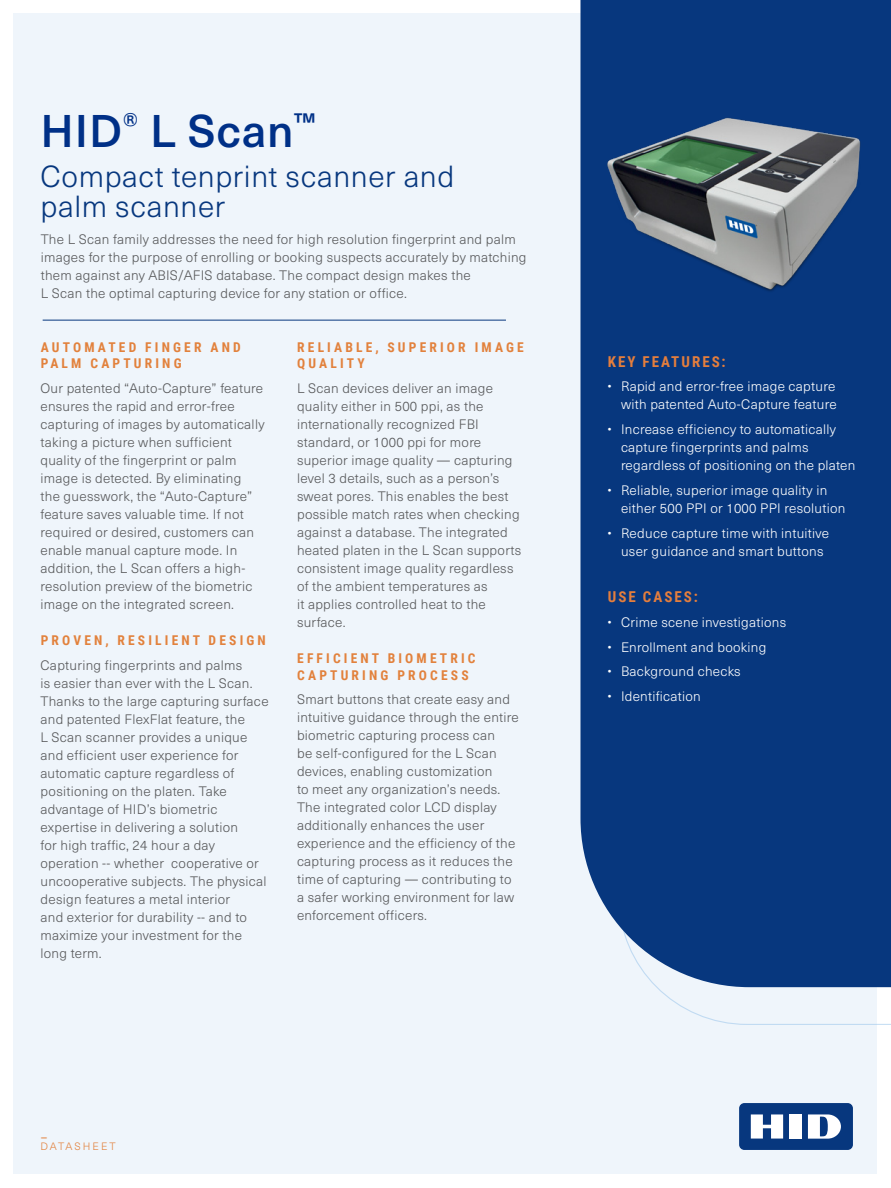
<style>
.page{position:relative;width:891px;height:1188px;background:#fff}
.page>*{position:absolute;margin:0;border:0;box-sizing:border-box;transform-origin:0 0}
.ds_1st_page_large_top_header_body{font:500 45px "Neue Haas Unica Pro";letter-spacing:.02em;color:#003087}
.ds_1st_page_section_header_body{font:300 30px/30px "Neue Haas Unica Pro";letter-spacing:.02em;color:#07377e}
.t1{font:100 25.5px "Neue Haas Unica Pro";color:#e2813c}
.ds_blue_box_bullet_list_header_-_orange{font:700 15px "Roboto Condensed";letter-spacing:.135em;color:#e47e3d}
.ds_main_body{font:300 13.5px/18px "Neue Haas Unica Pro";letter-spacing:.02em;color:#58595b}
.t2{font:300 13.5px/18px "Neue Haas Unica Pro";letter-spacing:.02em;color:#fff}
.ds_small_section_subhead_body_-_orange{font:700 13.5px/16.2px "Roboto Condensed";letter-spacing:.235em;color:#e2813c}
.ds_main_body-2{font:700 13.5px/16.2px "Roboto Condensed";letter-spacing:.235em;color:#e2813c}
.t3{font:300 10.5px "Neue Haas Unica Pro";letter-spacing:.185em;color:#e2813c}
</style>
<div class="page">
<div style="left:14px;top:14px;width:864px;height:1160px;background:#eff5fb"></div>
<div style="left:580px;top:0;width:311px;height:987px;background:#07377e"></div>
<div style="left:739px;top:1103px;width:114px;height:47px;background:#07377e;border-radius:5px"></div>
<div style="left:790px;top:1114px;width:12px;height:25px;background:#fff"></div>
<svg style="left:751px;top:1114px;width:32px;height:25px"></svg>
<svg style="left:808px;top:1114px;width:33px;height:25px"></svg>
<hr style="left:43px;top:320px;width:463px;height:1px;background:#07377e">
<img style="left:580px;top:68px;width:311px;height:265px">
<h1 class="ds_1st_page_large_top_header_body" style="left:40px;top:104px;width:277px">HID<sup>®</sup> L Scan<sup>™</sup></h1>
<h2 class="ds_1st_page_section_header_body" style="left:40px;top:162px;width:415px">Compact tenprint scanner and palm scanner</h2>
<p class="ds_main_body" style="left:41px;top:231px;width:487px">The L Scan family addresses the need for high resolution fingerprint and palm images for the purpose of enrolling or booking suspects accurately by matching them against any ABIS/AFIS database. The compact design makes the<br>L Scan the optimal capturing device for any station or office.</p>
<h3 class="ds_small_section_subhead_body_-_orange" style="left:41px;top:339px;width:202px">AUTOMATED FINGER AND<br>PALM CAPTURING</h3>
<p class="ds_main_body" style="left:40px;top:379px;width:226px">Our patented “Auto-Capture” feature ensures the rapid and error-free capturing of images by automatically taking a picture when sufficient quality of the fingerprint or palm image is detected. By eliminating<br>the guesswork, the “Auto-Capture” feature saves valuable time. If not required or desired, customers can enable manual capture mode. In addition, the L Scan offers a high&shy;resolution preview of the biometric image on the integrated screen.</p>
<h3 class="ds_small_section_subhead_body_-_orange" style="left:41px;top:632px;width:227px">PROVEN, RESILIENT DESIGN</h3>
<p class="ds_main_body" style="left:40px;top:657px;width:230px">Capturing fingerprints and palms<br>is easier than ever with the L Scan.<br>Thanks to the large capturing surface and patented FlexFlat feature, the<br>L Scan scanner provides a unique and efficient user experience for automatic capture regardless of positioning on the platen. Take advantage of HID’s biometric expertise in delivering a solution<br>for high traffic, 24 hour a day operation -- whether cooperative or uncooperative subjects. The physical design features a metal interior<br>and exterior for durability -- and to maximize your investment for the long term.</p>
<p class="ds_main_body-2" style="left:297px;top:339px;width:228px">RELIABLE, SUPERIOR IMAGE<br>QUALITY</p>
<p class="ds_main_body" style="left:297px;top:379px;width:226px">L Scan devices deliver an image quality either in 500 ppi, as the internationally recognized FBI standard, or 1000 ppi for more superior image quality — capturing level 3 details, such as a person’s sweat pores. This enables the best possible match rates when checking against a database. The integrated heated platen in the L Scan supports consistent image quality regardless of the ambient temperatures as<br>it applies controlled heat to the surface.</p>
<h3 class="ds_small_section_subhead_body_-_orange" style="left:297px;top:650px;width:180px">EFFICIENT BIOMETRIC<br>CAPTURING PROCESS</h3>
<p class="ds_main_body" style="left:297px;top:691px;width:223px">Smart buttons that create easy and intuitive guidance through the entire biometric capturing process can<br>be self-configured for the L Scan devices, enabling customization<br>to meet any organization’s needs.<br>The integrated color LCD display additionally enhances the user experience and the efficiency of the capturing process as it reduces the time of capturing — contributing to a safer working environment for law enforcement officers.</p>
<h3 class="t1" style="left:40px;top:1123px;width:9px">-</h3>
<p class="t3" style="left:40px;top:1140px;width:77px">DATASHEET</p>
<p class="ds_blue_box_bullet_list_header_-_orange" style="left:608px;top:351px;width:119px">KEY FEATURES:</p>
<p class="t2" style="left:608px;top:378px;width:231px;text-align:right">• Rapid and error-free image capture with patented Auto-Capture feature</p>
<p class="t2" style="left:621px;top:421px;width:236px;text-indent:-14px">• Increase efficiency to automatically capture fingerprints and palms regardless of positioning on the platen</p>
<p class="t2" style="left:621px;top:481px;width:226px;text-indent:-14px">• Reliable, superior image quality in either 500 PPI or 1000 PPI resolution</p>
<p class="t2" style="left:608px;top:524px;width:223px;text-align:center">• Reduce capture time with intuitive user guidance and smart buttons</p>
<p class="ds_blue_box_bullet_list_header_-_orange" style="left:608px;top:586px;width:92px">USE CASES:</p>
<p class="t2" style="left:608px;top:613px;width:180px">• Crime scene investigations</p>
<p class="t2" style="left:608px;top:638px;width:160px">• Enrollment and booking</p>
<p class="t2" style="left:608px;top:663px;width:135px">• Background checks</p>
<p class="t2" style="left:608px;top:688px;width:95px">• Identification</p>
</div>
